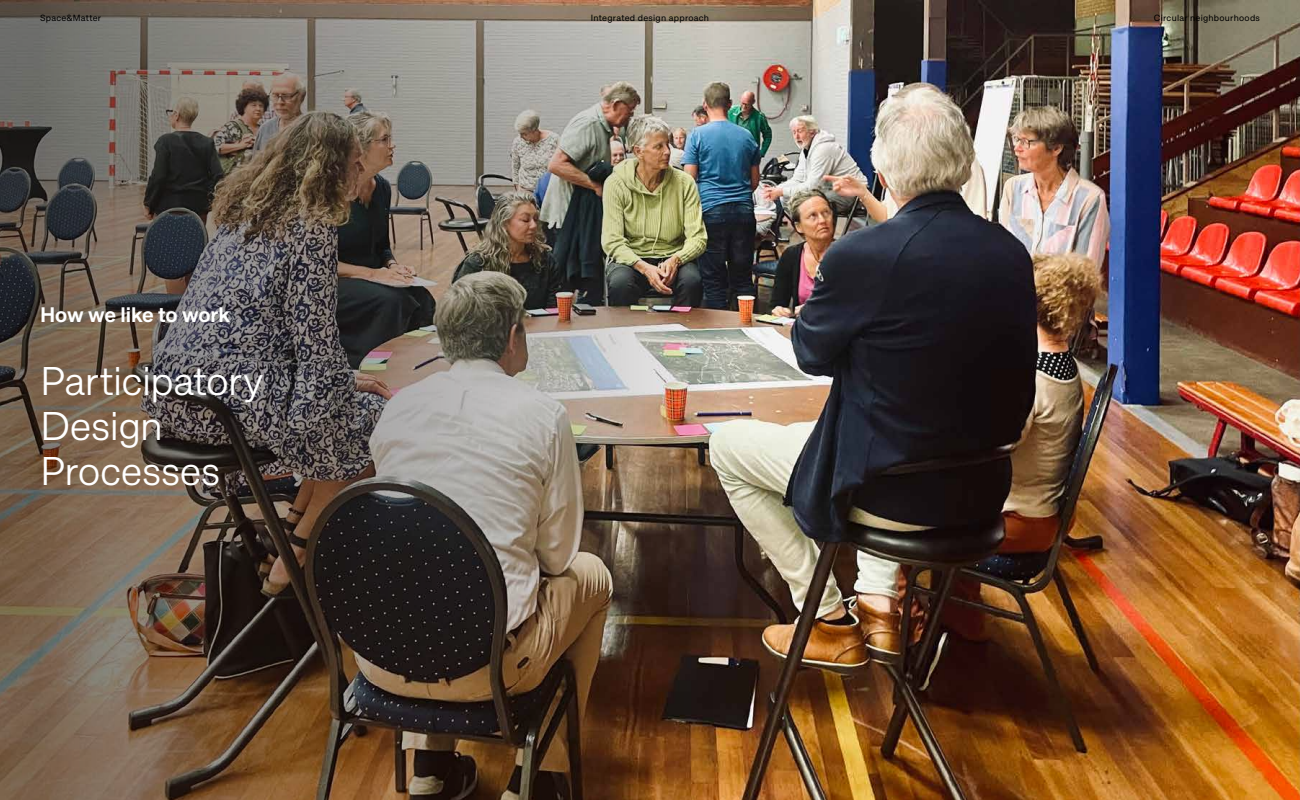
<style>
.page{position:relative;width:1300px;height:800px;background:#fff}
.page>*{position:absolute;margin:0;border:0;box-sizing:border-box;transform-origin:0 0}
.t1{font:300 40px/45px "Approach";letter-spacing:-.01em;color:#fff}
.t2{font:600 21px "Approach";letter-spacing:-.01em;color:#fff}
.t3{font:9px "Approach";letter-spacing:.03em;color:#000}
</style>
<div class="page">
<img style="left:804px;top:0;width:496px;height:800px">
<img style="left:0;top:0;width:804px;height:800px">
<p class="t3" style="left:40px;top:13px;width:63px">Space&amp;Matter</p>
<p class="t3" style="left:591px;top:13px;width:120px">Integrated design approach</p>
<p class="t3" style="left:1154px;top:13px;width:108px">Circular neighbourhoods</p>
<h2 class="t2" style="left:40px;top:301px;width:192px">How we like to work</h2>
<h1 class="t1" style="left:40px;top:357px;width:225px">Participatory<br>Design<br>Processes</h1>
</div>
